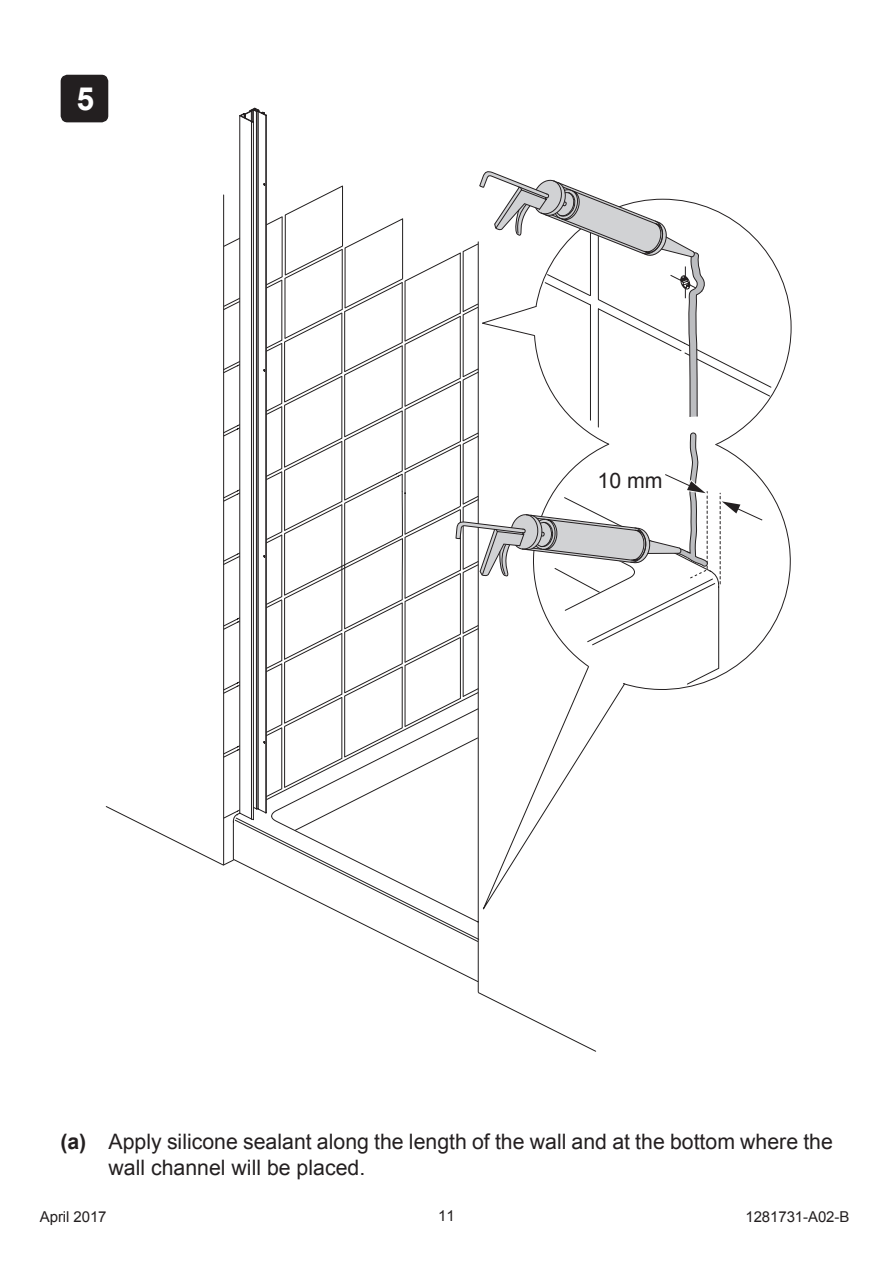
<style>
.page{position:relative;width:893px;height:1263px;background:#fff}
.page>*{position:absolute;margin:0;border:0;box-sizing:border-box;transform-origin:0 0}
.t1{font:700 31.95px "Arial";color:#fff}
.t2{font:21.3px/25.5px "Arial";color:#231f20}
.t3{font:15px "Arial";letter-spacing:-.005em;color:#231f20}
.s1{font-weight:700}
</style>
<div class="page">
<div style="left:61px;top:75px;width:47px;height:47px;background:#231f20;border-radius:6px"></div>
<div style="left:61px;top:75px;width:47px;height:47px;border:2px solid #231f20;border-radius:6px"></div>
<svg style="left:478px;top:992px;width:119px;height:60px"></svg>
<svg style="left:222px;top:108px;width:569px;height:834px"></svg>
<h1 class="t1" style="left:76px;top:77px;width:19px">5</h1>
<p class="t2" style="left:598px;top:468px;width:67px">10 mm</p>
<p class="t2" style="left:109px;top:1129px;width:726px;text-indent:-48px"><span class="s1">(a)</span> Apply silicone sealant along the length of the wall and at the bottom where the wall channel will be placed.</p>
<p class="t3" style="left:40px;top:1207px;width:68px">April 2017</p>
<p class="t3" style="left:438px;top:1206px;width:18px">11</p>
<p class="t3" style="left:745px;top:1207px;width:105px">1281731-A02-B</p>
</div>
